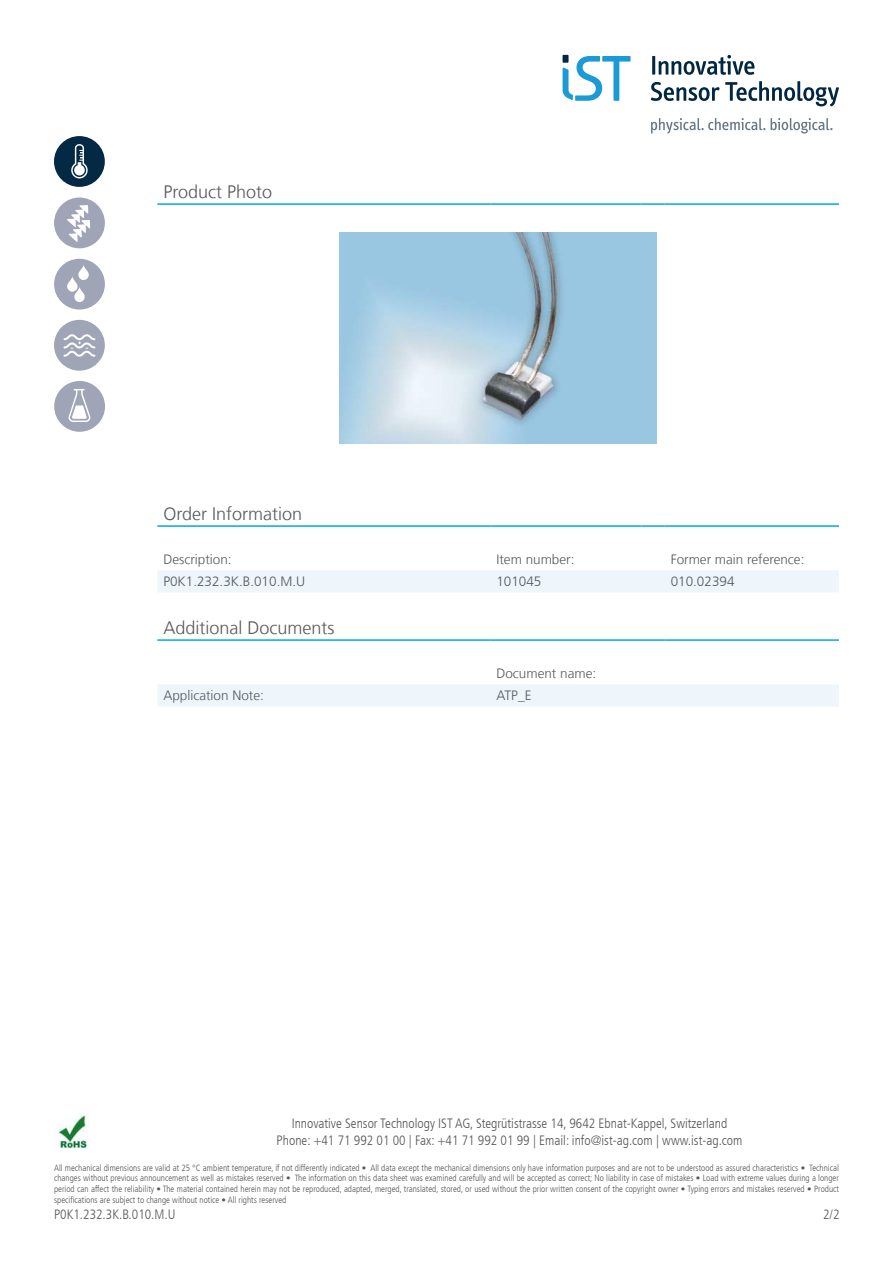
<style>
.page{position:relative;width:893px;height:1263px;background:#fff}
.page>*{position:absolute;margin:0;border:0;box-sizing:border-box;transform-origin:0 0}
.t1{font:300 18px "Frutiger LT Com";color:#57585a}
.t2{font:300 condensed 13.5px/16.2px "Frutiger LT Com";color:#57585a;text-align:center}
.t3{font:300 13.5px "Frutiger LT Com";color:#57585a}
.t4{font:300 condensed 9px/10.8px "Frutiger LT Com";color:#57585a;text-align:justify}
</style>
<div class="page">
<svg style="left:651px;top:81px;width:188px;height:26px"></svg>
<hr style="left:652px;top:56px;width:3px;height:19px;background:#012742">
<svg style="left:659px;top:55px;width:95px;height:20px"></svg>
<svg style="left:771px;top:118px;width:62px;height:16px"></svg>
<svg style="left:651px;top:118px;width:114px;height:16px"></svg>
<div style="left:563px;top:55px;width:5px;height:8px;background:#012742"></div>
<svg style="left:563px;top:56px;width:68px;height:45px"></svg>
<svg style="left:54px;top:136px;width:51px;height:51px"></svg>
<div style="left:54px;top:197px;width:51px;height:51px;background:#9fa4b6;border-radius:50%"></div>
<svg style="left:67px;top:205px;width:23px;height:37px"></svg>
<div style="left:54px;top:259px;width:51px;height:51px;background:#9fa4b6;border-radius:50%"></div>
<svg style="left:67px;top:265px;width:22px;height:37px"></svg>
<div style="left:54px;top:320px;width:51px;height:51px;background:#9fa4b6;border-radius:50%"></div>
<svg style="left:64px;top:334px;width:31px;height:23px"></svg>
<div style="left:54px;top:381px;width:51px;height:51px;background:#9fa4b6;border-radius:50%"></div>
<svg style="left:69px;top:389px;width:21px;height:33px"></svg>
<img style="left:54px;top:1113px;width:35px;height:36px">
<div style="left:157px;top:570px;width:682px;height:22px;background:#eef6fc"></div>
<hr style="left:157px;top:525px;width:333px;height:2px;background:#00a9e7">
<hr style="left:490px;top:525px;width:151px;height:2px;background:#00a9e7">
<hr style="left:641px;top:525px;width:24px;height:2px;background:#00a9e7">
<hr style="left:665px;top:525px;width:174px;height:2px;background:#00a9e7">
<hr style="left:157px;top:203px;width:333px;height:2px;background:#00a9e7">
<hr style="left:490px;top:203px;width:151px;height:2px;background:#00a9e7">
<hr style="left:641px;top:203px;width:24px;height:2px;background:#00a9e7">
<hr style="left:665px;top:203px;width:174px;height:2px;background:#00a9e7">
<img style="left:340px;top:232px;width:317px;height:212px">
<div style="left:157px;top:684px;width:682px;height:22px;background:#eef6fc"></div>
<hr style="left:157px;top:639px;width:333px;height:2px;background:#00a9e7">
<hr style="left:490px;top:639px;width:175px;height:2px;background:#00a9e7">
<hr style="left:665px;top:639px;width:174px;height:2px;background:#00a9e7">
<h1 class="t1" style="left:163px;top:181px;width:110px">Product Photo</h1>
<h1 class="t1" style="left:163px;top:503px;width:140px">Order Information</h1>
<h2 class="t3" style="left:163px;top:552px;width:70px">Description:</h2>
<h2 class="t3" style="left:496px;top:552px;width:80px">Item number:</h2>
<h2 class="t3" style="left:671px;top:552px;width:135px">Former main reference:</h2>
<h2 class="t3" style="left:163px;top:574px;width:143px">P0K1.232.3K.B.010.M.U</h2>
<h2 class="t3" style="left:496px;top:574px;width:47px">101045</h2>
<h2 class="t3" style="left:671px;top:574px;width:65px">010.02394</h2>
<h1 class="t1" style="left:163px;top:617px;width:173px">Additional Documents</h1>
<h2 class="t3" style="left:496px;top:666px;width:101px">Document name:</h2>
<h2 class="t3" style="left:163px;top:688px;width:102px">Application Note:</h2>
<h2 class="t3" style="left:496px;top:688px;width:37px">ATP_E</h2>
<h2 class="t2" style="left:277px;top:1117px;width:467px">Innovative Sensor Technology IST AG, Stegrütistrasse 14, 9642 Ebnat-Kappel, Switzerland<br>Phone: +41 71 992 01 00 | Fax: +41 71 992 01 99 | Email: info@ist-ag.com | www.ist-ag.com</h2>
<p class="t4" style="left:54px;top:1163px;width:786px">All mechanical dimensions are valid at 25 °C ambient temperature, if not differently indicated • All data except the mechanical dimensions only have information purposes and are not to be understood as assured characteristics • Technical changes without previous announcement as well as mistakes reserved • The information on this data sheet was examined carefully and will be accepted as correct; No liability in case of mistakes • Load with extreme values during a longer period can affect the reliability • The material contained herein may not be reproduced, adapted, merged, translated, stored, or used without the prior written consent of the copyright owner • Typing errors and mistakes reserved • Product speci昀椀cations are subject to change without notice • All rights reserved</p>
<h2 class="t2" style="left:54px;top:1206px;width:123px">P0K1.232.3K.B.010.M.U</h2>
<h2 class="t2" style="left:823px;top:1206px;width:18px">2/2</h2>
</div>
